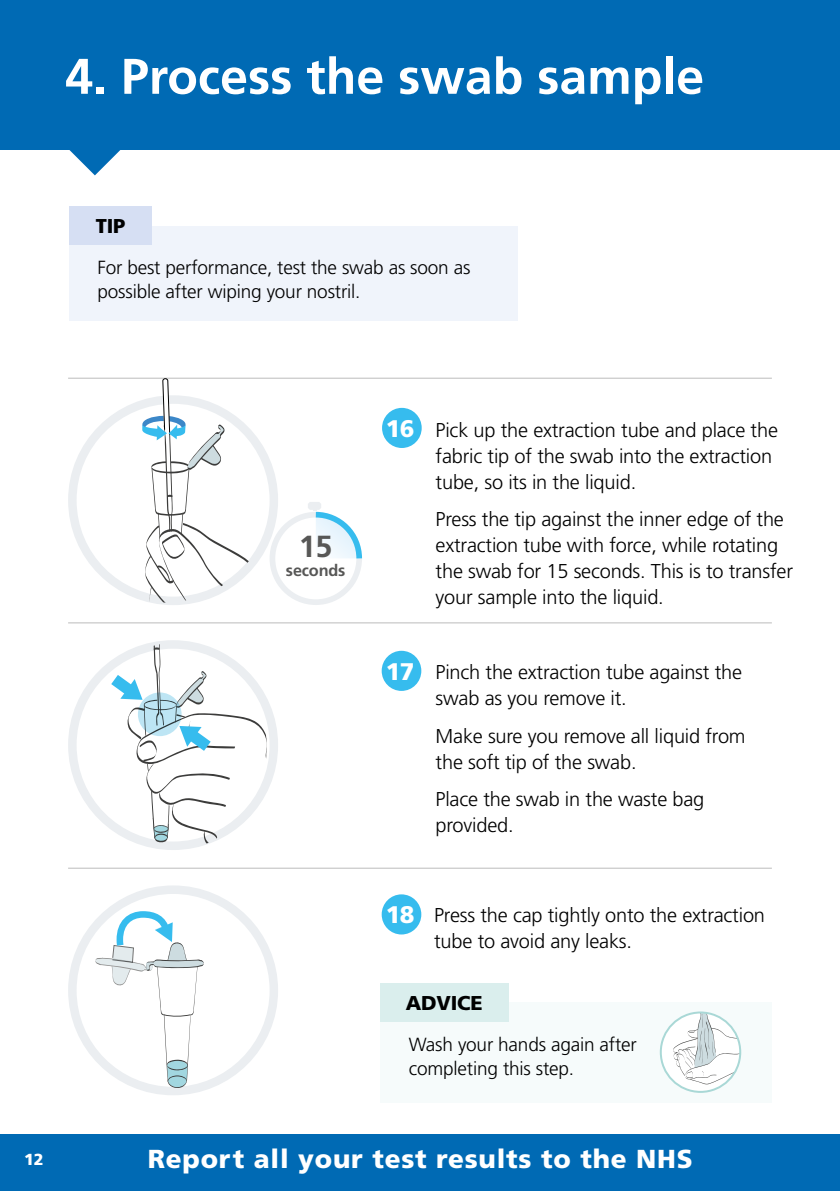
<style>
.page{position:relative;width:840px;height:1191px;background:#fff}
.page>*{position:absolute;margin:0;border:0;box-sizing:border-box;transform-origin:0 0}
.t1{font:700 50px "Frutiger LT Std";color:#fff}
.t2{font:700 30.4px "Frutiger LT Std";color:#575756}
.t3{font:900 26px "Frutiger LT Std";letter-spacing:.03em;color:#fff}
.t4{font:300 20px/26px "Frutiger LT Std";letter-spacing:-.01em;color:#000}
.t5{font:900 20px "Frutiger LT Std";letter-spacing:-.01em;color:#000}
.t6{font:300 19px/24px "Frutiger LT Std";letter-spacing:-.01em;color:#000}
.t7{font:700 16.2px "Frutiger LT Std";letter-spacing:-.01em;color:#575756}
.t8{font:900 16px "Frutiger LT Std";color:#fff}
.s1{font-weight:900;font-size:24px;color:#fff}
</style>
<div class="page">
<div style="left:0;top:0;width:839px;height:150px;background:#006ab4"></div>
<div style="left:68px;top:640px;width:210px;height:210px;border:9px solid #ebeef1;border-radius:50%"></div>
<div style="left:68px;top:885px;width:210px;height:210px;border:9px solid #ebeef1;border-radius:50%"></div>
<hr style="left:68px;top:378px;width:703px;height:1px;background:#bcbcbc">
<hr style="left:68px;top:867px;width:703px;height:1px;background:#bcbcbc">
<hr style="left:68px;top:622px;width:703px;height:1px;background:#bcbcbc">
<svg style="left:69px;top:150px;width:51px;height:25px"></svg>
<div style="left:0;top:1134px;width:839px;height:57px;background:#006ab4"></div>
<div style="left:380px;top:1002px;width:391px;height:101px;background:#f6fbfb"></div>
<svg style="left:94px;top:908px;width:110px;height:181px"></svg>
<svg style="left:660px;top:1012px;width:79px;height:79px"></svg>
<svg style="left:672px;top:1012px;width:67px;height:72px"></svg>
<div style="left:659px;top:1011px;width:81px;height:81px;border:2px solid #a9d8d6;border-radius:50%"></div>
<svg style="left:68px;top:378px;width:296px;height:227px"></svg>
<div style="left:383px;top:409px;width:37px;height:38px;background:#36bcee;border-radius:50%"></div>
<div style="left:382px;top:408px;width:39px;height:40px;border:2px solid #36bcee;border-radius:50%"></div>
<div style="left:382px;top:652px;width:38px;height:38px;background:#36bcee;border-radius:50%"></div>
<div style="left:381px;top:651px;width:40px;height:40px;border:2px solid #36bcee;border-radius:50%"></div>
<div style="left:382px;top:895px;width:38px;height:38px;background:#36bcee;border-radius:50%"></div>
<div style="left:381px;top:894px;width:40px;height:40px;border:2px solid #36bcee;border-radius:50%"></div>
<svg style="left:82px;top:643px;width:184px;height:207px"></svg>
<div style="left:69px;top:226px;width:448px;height:95px;background:#f0f4fb"></div>
<div style="left:69px;top:207px;width:83px;height:38px;background:#d6dff3"></div>
<div style="left:380px;top:983px;width:128px;height:38px;background:#daeeed"></div>
<h2 class="t1" style="left:65px;top:47px;width:640px">4. Process the swab sample</h2>
<h2 class="t5" style="left:96px;top:214px;width:31px">TIP</h2>
<h2 class="t6" style="left:97px;top:256px;width:374px">For best performance, test the swab as soon as possible after wiping your nostril.</h2>
<h2 class="t2" style="left:299px;top:529px;width:35px">15</h2>
<p class="t7" style="left:286px;top:560px;width:61px">seconds</p>
<p class="t4" style="left:435px;top:417px;width:344px;text-indent:-50px"><span class="s1">16</span> Pick up the extraction tube and place the fabric tip of the swab into the extraction tube, so its in the liquid.</p>
<p class="t4" style="left:435px;top:506px;width:359px">Press the tip against the inner edge of the extraction tube with force, while rotating the swab for 15 seconds. This is to transfer your sample into the liquid.</p>
<p class="t4" style="left:435px;top:660px;width:308px;text-indent:-50px"><span class="s1">17</span> Pinch the extraction tube against the swab as you remove it.</p>
<p class="t4" style="left:435px;top:723px;width:311px">Make sure you remove all liquid from the soft tip of the swab.</p>
<p class="t4" style="left:435px;top:786px;width:270px">Place the swab in the waste bag provided.</p>
<p class="t4" style="left:434px;top:902px;width:332px;text-indent:-48px"><span class="s1">18</span> Press the cap tightly onto the extraction tube to avoid any leaks.</p>
<p class="t5" style="left:405px;top:990px;width:78px">ADVICE</p>
<p class="t6" style="left:408px;top:1032px;width:229px">Wash your hands again after completing this step.</p>
<p class="t8" style="left:24px;top:1150px;width:21px">12</p>
<h3 class="t3" style="left:148px;top:1142px;width:546px">Report all your test results to the NHS</h3>
</div>
